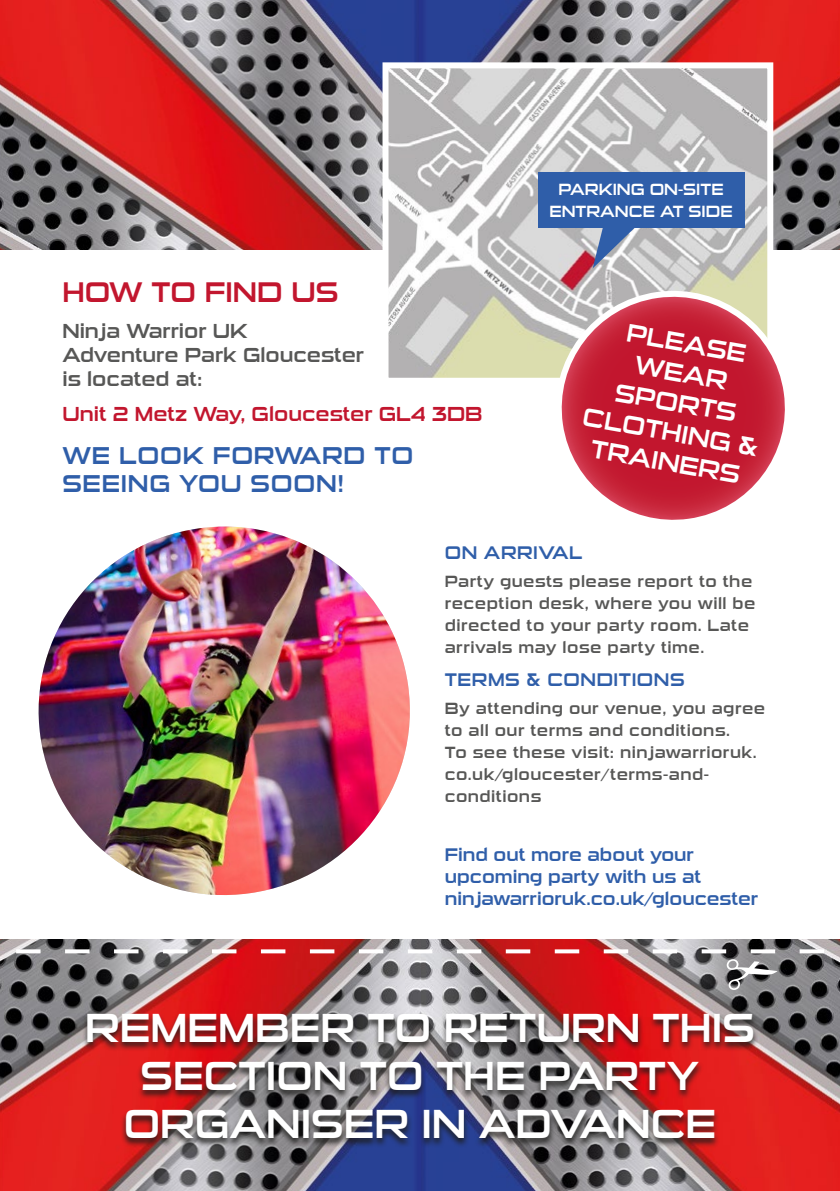
<style>
.page{position:relative;width:840px;height:1191px;background:#fff}
.page>*{position:absolute;margin:0;border:0;box-sizing:border-box;transform-origin:0 0}
.t1{font:40px/48px "Sui Generis Rg";color:#fff;text-align:center}
.t2{font:28px "Sui Generis Rg";color:#c2162e}
.t3{font:25px/30px "Sui Generis Rg";color:#fff;text-align:center}
.t4{font:24px/28.8px "Sui Generis Rg";letter-spacing:.03em;color:#2f5ea9}
.t5{font:20px/24px "Sui Generis Rg";color:#575756}
.t6{font:20px "Sui Generis Rg";color:#c2162e}
.t7{font:18px/22px "Sui Generis Rg";color:#2f5ea9}
.t8{font:18px "Sui Generis Rg";letter-spacing:.03em;color:#2f5ea9}
.t9{font:16px/22px "Sui Generis Rg";letter-spacing:.03em;color:#575756}
.t10{font:16px/22px "Sui Generis Rg";color:#fff;text-align:center}
</style>
<div class="page">
<img style="left:0;top:939px;width:839px;height:252px">
<svg style="left:0;top:949px;width:823px;height:4px"></svg>
<div style="left:82px;top:1014px;width:675px;height:134px;background:#1d1d1b;opacity:.85"></div>
<svg style="left:726px;top:959px;width:51px;height:31px"></svg>
<img style="left:0;top:0;width:839px;height:249px">
<img style="left:389px;top:69px;width:376px;height:308px">
<div style="left:382px;top:62px;width:390px;height:322px;border:6px solid #fff"></div>
<svg style="left:592px;top:228px;width:58px;height:40px;background:#a0acc1"></svg>
<div style="left:537px;top:172px;width:206px;height:56px;background:#2f5ea9"></div>
<svg style="left:550px;top:286px;width:235px;height:234px"></svg>
<img style="left:38px;top:526px;width:372px;height:369px">
<h2 class="t2" style="left:62px;top:276px;width:277px">HOW TO FIND US</h2>
<p class="t5" style="left:62px;top:319px;width:303px">Ninja Warrior UK<br>Adventure Park Gloucester is located at:</p>
<p class="t6" style="left:62px;top:402px;width:421px">Unit 2 Metz Way, Gloucester GL4 3DB</p>
<h3 class="t4" style="left:62px;top:441px;width:352px">WE LOOK FORWARD TO<br>SEEING YOU SOON!</h3>
<p class="t10" style="left:549px;top:179px;width:184px">PARKING ON-SITE<br>ENTRANCE AT SIDE</p>
<h3 class="t3" style="left:601px;top:313px;width:179px;rotate:10deg">PLEASE<br>WEAR<br>SPORTS<br>CLOTHING &amp;<br>TRAINERS</h3>
<p class="t8" style="left:444px;top:542px;width:139px">ON ARRIVAL</p>
<p class="t9" style="left:444px;top:570px;width:312px">Party guests please report to the reception desk, where you will be directed to your party room. Late arrivals may lose party time.</p>
<p class="t8" style="left:444px;top:669px;width:241px">TERMS &amp; CONDITIONS</p>
<p class="t9" style="left:444px;top:697px;width:322px">By attending our venue, you agree to all our terms and conditions.<br>To see these visit: ninjawarrioruk. co.uk/gloucester/terms-and&shy;conditions</p>
<p class="t7" style="left:444px;top:844px;width:315px">Find out more about your upcoming party with us at ninjawarrioruk.co.uk/gloucester</p>
<h1 class="t1" style="left:85px;top:1004px;width:670px">REMEMBER TO RETURN THIS<br>SECTION TO THE PARTY<br>ORGANISER IN ADVANCE</h1>
</div>
